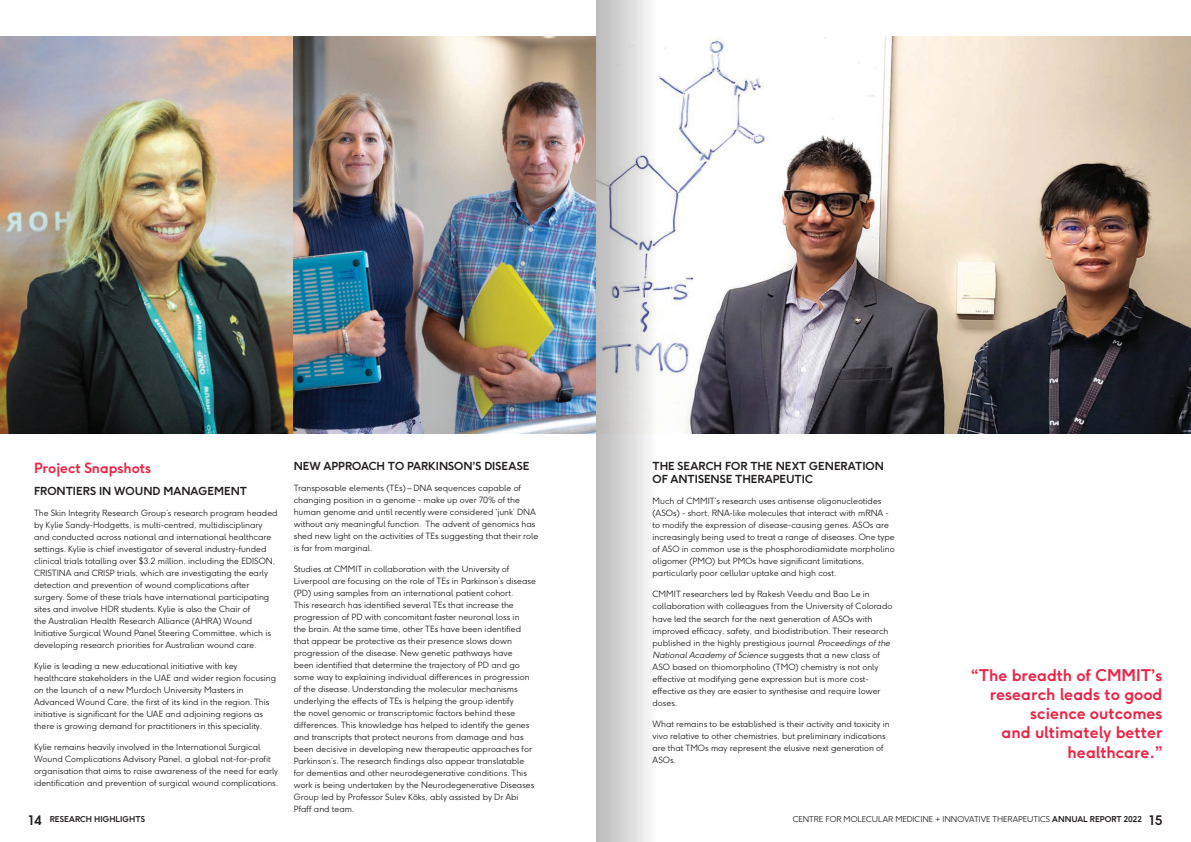
<style>
.page{position:relative;width:1191px;height:842px;background:#fff}
.page>*{position:absolute;margin:0;border:0;box-sizing:border-box;transform-origin:0 0}
.t1{font:700 16px/19.2px "F37 Ginger";color:#ea2648;text-align:right}
.t2{font:700 14px "F37 Ginger";color:#ea2648}
.t3{font:700 11px/13.2px "F37 Ginger";color:#231f20}
.t4{font:300 8.5px/12px "F37 Ginger";color:#231f20}
.t5{font:300 8px "F37 Ginger";color:#231f20}
.t6{font:700 8px "F37 Ginger";color:#231f20}
.s1{font-size:13px}
.s2{font-style:italic}
.s3{font-weight:700}
.s4{font-weight:700;font-size:13px}
</style>
<div class="page">
<img style="left:298px;top:36px;width:893px;height:397px">
<img style="left:0;top:36px;width:298px;height:397px">
<div style="left:596px;top:0;width:62px;height:842px;background:linear-gradient(to right,#b8b7b7,#f8f8f9)"></div>
<h3 class="t2" style="left:34px;top:461px;width:119px">Project Snapshots</h3>
<h4 class="t3" style="left:34px;top:485px;width:215px">FRONTIERS IN WOUND MANAGEMENT</h4>
<p class="t4" style="left:34px;top:508px;width:245px">The Skin Integrity Research Group’s research program headed by Kylie Sandy-Hodgetts, is multi-centred, multidisciplinary and conducted across national and international healthcare settings. Kylie is chief investigator of several industry-funded clinical trials totalling over $3.2 million, including the EDISON, CRISTINA and CRISP trials, which are investigating the early detection and prevention of wound complications after surgery. Some of these trials have international participating sites and involve HDR students. Kylie is also the Chair of<br>the Australian Health Research Alliance (AHRA) Wound Initiative Surgical Wound Panel Steering Committee, which is developing research priorities for Australian wound care.</p>
<p class="t4" style="left:34px;top:661px;width:244px">Kylie is leading a new educational initiative with key healthcare stakeholders in the UAE and wider region focusing on the launch of a new Murdoch University Masters in Advanced Wound Care, the first of its kind in the region. This initiative is significant for the UAE and adjoining regions as there is growing demand for practitioners in this speciality.</p>
<p class="t4" style="left:34px;top:742px;width:246px">Kylie remains heavily involved in the International Surgical Wound Complications Advisory Panel, a global not-for-profit organisation that aims to raise awareness of the need for early identification and prevention of surgical wound complications.</p>
<p class="t6" style="left:29px;top:816px;width:118px"><span class="s1">14</span> RESEARCH HIGHLIGHTS</p>
<h4 class="t3" style="left:294px;top:461px;width:237px">NEW APPROACH TO PARKINSON’S DISEASE</h4>
<p class="t4" style="left:294px;top:483px;width:246px">Transposable elements (TEs) – DNA sequences capable of changing position in a genome - make up over 70% of the human genome and until recently were considered ‘junk’ DNA without any meaningful function. The advent of genomics has shed new light on the activities of TEs suggesting that their role is far from marginal.</p>
<p class="t4" style="left:294px;top:564px;width:244px">Studies at CMMIT in collaboration with the University of Liverpool are focusing on the role of TEs in Parkinson’s disease (PD) using samples from an international patient cohort.<br>This research has identified several TEs that increase the progression of PD with concomitant faster neuronal loss in<br>the brain. At the same time, other TEs have been identified that appear be protective as their presence slows down progression of the disease. New genetic pathways have<br>been identified that determine the trajectory of PD and go some way to explaining individual differences in progression of the disease. Understanding the molecular mechanisms underlying the effects of TEs is helping the group identify<br>the novel genomic or transcriptomic factors behind these differences. This knowledge has helped to identify the genes and transcripts that protect neurons from damage and has been decisive in developing new therapeutic approaches for Parkinson’s. The research findings also appear translatable for dementias and other neurodegenerative conditions. This work is being undertaken by the Neurodegenerative Diseases Group led by Professor Sulev Kõks, ably assisted by Dr Abi Pfaff and team.</p>
<h4 class="t3" style="left:652px;top:461px;width:233px">THE SEARCH FOR THE NEXT GENERATION<br>OF ANTISENSE THERAPEUTIC</h4>
<p class="t4" style="left:652px;top:496px;width:244px">Much of CMMIT’s research uses antisense oligonucleotides (ASOs) - short, RNA-like molecules that interact with mRNA - to modify the expression of disease-causing genes. ASOs are increasingly being used to treat a range of diseases. One type of ASO in common use is the phosphorodiamidate morpholino oligomer (PMO) but PMOs have significant limitations, particularly poor cellular uptake and high cost.</p>
<p class="t4" style="left:652px;top:589px;width:241px">CMMIT researchers led by Rakesh Veedu and Bao Le in collaboration with colleagues from the University of Colorado have led the search for the next generation of ASOs with improved efficacy, safety, and biodistribution. Their research published in the highly prestigious journal <span class="s2">Proceedings of the National Academy of Science</span> suggests that a new class of ASO based on thiomorpholino (TMO) chemistry is not only effective at modifying gene expression but is more cost&shy;effective as they are easier to synthesise and require lower doses.</p>
<p class="t4" style="left:652px;top:718px;width:239px">What remains to be established is their activity and toxicity in vivo relative to other chemistries, but preliminary indications are that TMOs may represent the elusive next generation of ASOs.</p>
<p class="t1" style="left:971px;top:667px;width:193px">“The breadth of CMMIT’s research leads to good science outcomes<br>and ultimately better healthcare.”</p>
<p class="t5" style="left:792px;top:816px;width:371px">CENTRE FOR MOLECULAR MEDICINE + INNOVATIVE THERAPEUTICS <span class="s3">ANNUAL REPORT 2022</span> <span class="s4">15</span></p>
</div>
